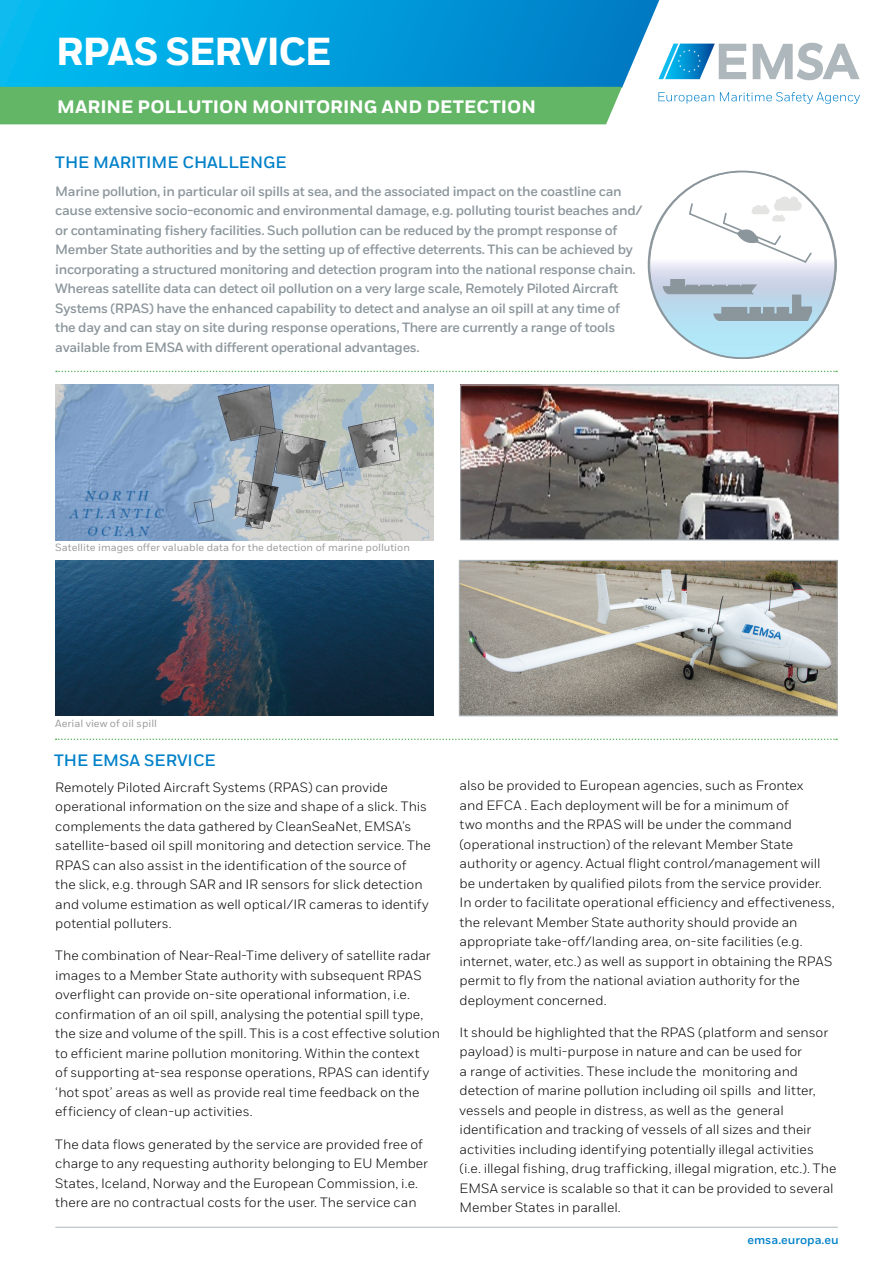
<style>
.page{position:relative;width:893px;height:1263px;background:#fff}
.page>*{position:absolute;margin:0;border:0;box-sizing:border-box;transform-origin:0 0}
.t1{font:700 39px "Fort";letter-spacing:-.035em;color:#fff}
.t2{font:700 18px "Fort";letter-spacing:-.005em;color:#fff}
.Subheadline_Blue_11{font:500 16.5px "Fort";color:#0081c9}
.Subheadline_Blue_typ{font:500 16.5px "Fort";color:#0081c9}
.t3{font:700 15px "Fort";letter-spacing:-.005em;color:#fff}
.text_9_13_pt{font:300 13.5px/19.5px "Fort";color:#020203}
.Introduction_9_13_Ty{font:500 13.5px/19.5px "Fort";letter-spacing:-.025em;color:#8b969c}
.note_below{font:500 12px "Fort";color:#0081c9}
.photo_description{font:10.5px "Fort";color:#9d9d9d}
</style>
<div class="page">
<svg style="left:658px;top:92px;width:202px;height:12px"></svg>
<svg style="left:673px;top:44px;width:73px;height:35px"></svg>
<svg style="left:753px;top:43px;width:107px;height:37px"></svg>
<hr style="left:55px;top:1227px;width:783px;height:1px;background:#aeb7bc">
<svg style="left:0;top:0;width:673px;height:88px;background:#0ba1dd"></svg>
<div style="left:0;top:87px;width:622px;height:37px;background:#62b665"></div>
<img style="left:55px;top:560px;width:379px;height:156px">
<img style="left:461px;top:562px;width:374px;height:152px">
<div style="left:459px;top:560px;width:378px;height:156px;border:1px solid #aeb7bc"></div>
<img style="left:55px;top:385px;width:379px;height:155px">
<svg style="left:56px;top:738px;width:781px;height:2px"></svg>
<svg style="left:56px;top:371px;width:781px;height:1px"></svg>
<svg style="left:650px;top:262px;width:186px;height:96px"></svg>
<svg style="left:688px;top:197px;width:125px;height:67px"></svg>
<svg style="left:663px;top:279px;width:149px;height:42px;background:#acbfcd"></svg>
<img style="left:463px;top:387px;width:374px;height:151px">
<div style="left:461px;top:385px;width:378px;height:155px;border:1px solid #aeb7bc"></div>
<h1 class="t1" style="left:52px;top:20px;width:509px">RPAS SERVICE PORTFOLIO</h1>
<h1 class="t1" style="left:56px;top:28px;width:277px">RPAS SERVICE</h1>
<p class="t3" style="left:54px;top:94px;width:397px">MARINE POLLUTION MONITORING AND DETECTION</p>
<h2 class="t2" style="left:57px;top:95px;width:480px">MARINE POLLUTION MONITORING AND DETECTION</h2>
<p class="Subheadline_Blue_11" style="left:55px;top:152px;width:233px">THE MARITIME CHALLENGE</p>
<p class="Introduction_9_13_Ty" style="left:55px;top:182px;width:589px">Marine pollution, in particular oil spills at sea, and the associated impact on the coastline can cause extensive socio-economic and environmental damage, e.g. polluting tourist beaches and/ or contaminating fishery facilities. Such pollution can be reduced by the prompt response of Member State authorities and by the setting up of effective deterrents. This can be achieved by incorporating a structured monitoring and detection program into the national response chain.<br>Whereas satellite data can detect oil pollution on a very large scale, Remotely Piloted Aircraft Systems (RPAS) have the enhanced capability to detect and analyse an oil spill at any time of the day and can stay on site during response operations, There are currently a range of tools available from EMSA with different operational advantages.</p>
<p class="photo_description" style="left:55px;top:541px;width:356px">Satellite images offer valuable data for the detection of marine pollution</p>
<p class="photo_description" style="left:55px;top:717px;width:103px">Aerial view of oil spill</p>
<p class="Subheadline_Blue_typ" style="left:54px;top:750px;width:163px">THE EMSA SERVICE</p>
<p class="text_9_13_pt" style="left:55px;top:777px;width:377px">Remotely Piloted Aircraft Systems (RPAS) can provide operational information on the size and shape of a slick. This complements the data gathered by CleanSeaNet, EMSA’s satellite-based oil spill monitoring and detection service. The RPAS can also assist in the identification of the source of<br>the slick, e.g. through SAR and IR sensors for slick detection and volume estimation as well optical/IR cameras to identify potential polluters.</p>
<p class="text_9_13_pt" style="left:55px;top:946px;width:386px">The combination of Near-Real-Time delivery of satellite radar images to a Member State authority with subsequent RPAS overflight can provide on-site operational information, i.e. confirmation of an oil spill, analysing the potential spill type, the size and volume of the spill. This is a cost effective solution to efficient marine pollution monitoring. Within the context<br>of supporting at-sea response operations, RPAS can identify ‘hot spot’ areas as well as provide real time feedback on the efficiency of clean-up activities.</p>
<p class="text_9_13_pt" style="left:55px;top:1134px;width:374px">The data flows generated by the service are provided free of charge to any requesting authority belonging to EU Member States, Iceland, Norway and the European Commission, i.e. there are no contractual costs for the user. The service can</p>
<p class="text_9_13_pt" style="left:460px;top:776px;width:377px">also be provided to European agencies, such as Frontex<br>and EFCA . Each deployment will be for a minimum of<br>two months and the RPAS will be under the command (operational instruction) of the relevant Member State authority or agency. Actual flight control/management will be undertaken by qualified pilots from the service provider.<br>In order to facilitate operational efficiency and effectiveness, the relevant Member State authority should provide an appropriate take-off/landing area, on-site facilities (e.g. internet, water, etc.) as well as support in obtaining the RPAS permit to fly from the national aviation authority for the deployment concerned.</p>
<p class="text_9_13_pt" style="left:460px;top:1022px;width:378px">It should be highlighted that the RPAS (platform and sensor payload) is multi-purpose in nature and can be used for<br>a range of activities. These include the monitoring and detection of marine pollution including oil spills and litter, vessels and people in distress, as well as the general identification and tracking of vessels of all sizes and their activities including identifying potentially illegal activities (i.e. illegal fishing, drug trafficking, illegal migration, etc.). The EMSA service is scalable so that it can be provided to several Member States in parallel.</p>
<p class="note_below" style="left:747px;top:1233px;width:93px">emsa.europa.eu</p>
</div>
